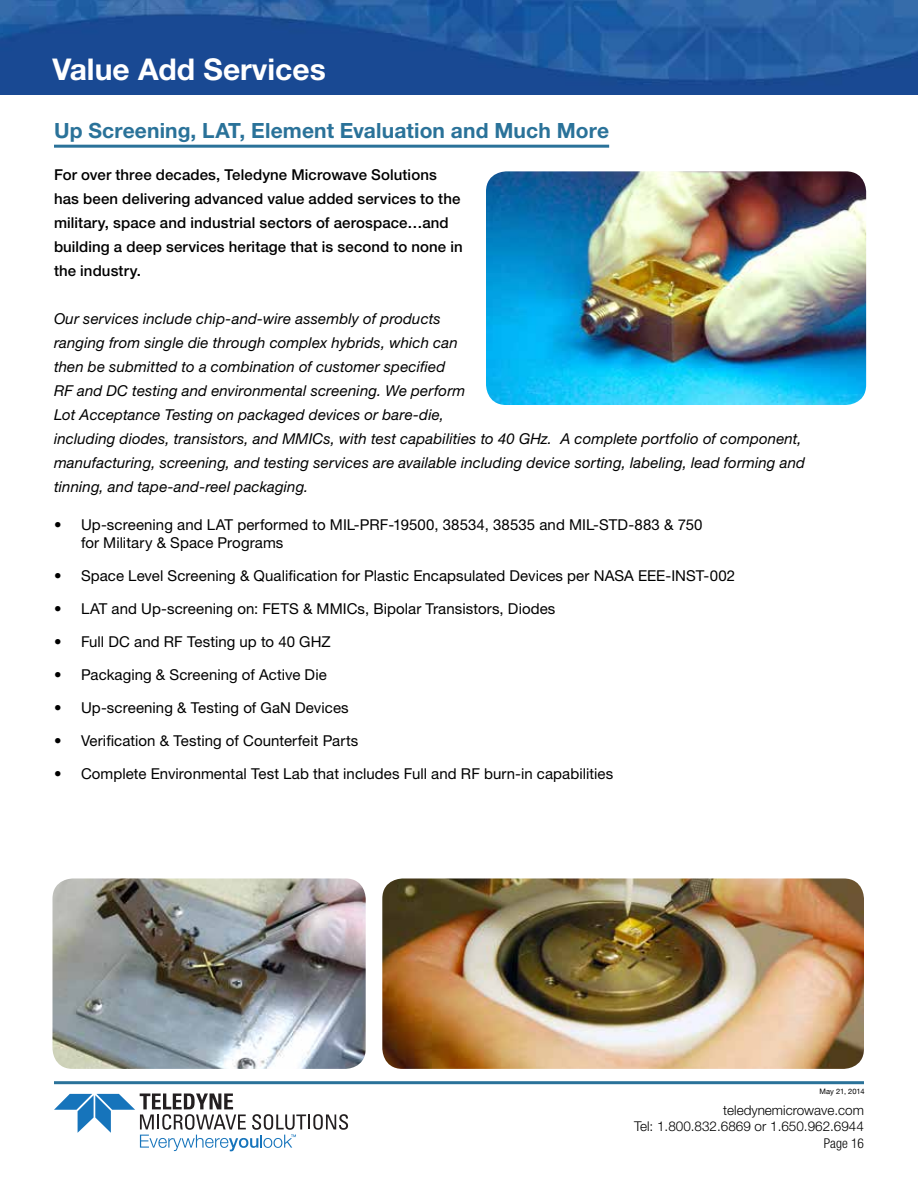
<style>
.page{position:relative;width:918px;height:1188px;background:#fff}
.page>*{position:absolute;margin:0;border:0;box-sizing:border-box;transform-origin:0 0}
.t1{font:700 30px "Helvetica Neue";color:#fff}
.t2{font:700 21px "Helvetica Neue";letter-spacing:.005em;color:#2a7299}
.t3{font:italic 15px/24px "Helvetica Neue";letter-spacing:.01em;color:#000}
.t4{font:15px/18px "Helvetica Neue";letter-spacing:.005em;color:#000}
.t5{font:500 15px/24px "Helvetica Neue";letter-spacing:.005em;color:#000}
.t6{font:300 13.5px/16.2px "Helvetica Neue LT Std";color:#000;text-align:right}
.t7{font:300 condensed 13.5px "Helvetica Neue";color:#000}
.t8{font:7.5px "Helvetica Neue";letter-spacing:.005em;color:#000}
</style>
<div class="page">
<hr style="left:54px;top:1081px;width:810px;height:3px;background:#2a7299">
<img style="left:0;top:0;width:918px;height:94px">
<svg style="left:54px;top:1094px;width:294px;height:57px"></svg>
<hr style="left:54px;top:145px;width:555px;height:3px;background:#2a7299">
<img style="left:486px;top:171px;width:380px;height:234px">
<img style="left:53px;top:878px;width:313px;height:191px">
<img style="left:382px;top:878px;width:482px;height:191px">
<h1 class="t1" style="left:53px;top:51px;width:275px">Value Add Services</h1>
<h2 class="t2" style="left:54px;top:117px;width:557px">Up Screening, LAT, Element Evaluation and Much More</h2>
<p class="t5" style="left:54px;top:162px;width:410px">For over three decades, Teledyne Microwave Solutions has been delivering advanced value added services to the military, space and industrial sectors of aerospace…and building a deep services heritage that is second to none in the industry.</p>
<p class="t3" style="left:54px;top:306px;width:753px">Our services include chip-and-wire assembly of products<br>ranging from single die through complex hybrids, which can<br>then be submitted to a combination of customer specified<br>RF and DC testing and environmental screening. We perform<br>Lot Acceptance Testing on packaged devices or bare-die,<br>including diodes, transistors, and MMICs, with test capabilities to 40 GHz. A complete portfolio of component, manufacturing, screening, and testing services are available including device sorting, labeling, lead forming and tinning, and tape-and-reel packaging.</p>
<p class="t4" style="left:81px;top:515px;width:623px;text-indent:-27px">• Up-screening and LAT performed to MIL-PRF-19500, 38534, 38535 and MIL-STD-883 &amp; 750 for Military &amp; Space Programs</p>
<p class="t4" style="left:54px;top:566px;width:683px">• Space Level Screening &amp; Qualification for Plastic Encapsulated Devices per NASA EEE-INST-002</p>
<p class="t4" style="left:54px;top:599px;width:503px">• LAT and Up-screening on: FETS &amp; MMICs, Bipolar Transistors, Diodes</p>
<p class="t4" style="left:54px;top:632px;width:278px">• Full DC and RF Testing up to 40 GHZ</p>
<p class="t4" style="left:54px;top:665px;width:274px">• Packaging &amp; Screening of Active Die</p>
<p class="t4" style="left:54px;top:698px;width:296px">• Up-screening &amp; Testing of GaN Devices</p>
<p class="t4" style="left:54px;top:731px;width:306px">• Verification &amp; Testing of Counterfeit Parts</p>
<p class="t4" style="left:54px;top:764px;width:561px">• Complete Environmental Test Lab that includes Full and RF burn-in capabilities</p>
<p class="t8" style="left:819px;top:1085px;width:47px">May 21, 2014</p>
<p class="t6" style="left:634px;top:1102px;width:231px">teledynemicrowave.com<br>Tel: 1.800.832.6869 or 1.650.962.6944</p>
<p class="t7" style="left:824px;top:1135px;width:42px">Page 16</p>
</div>
